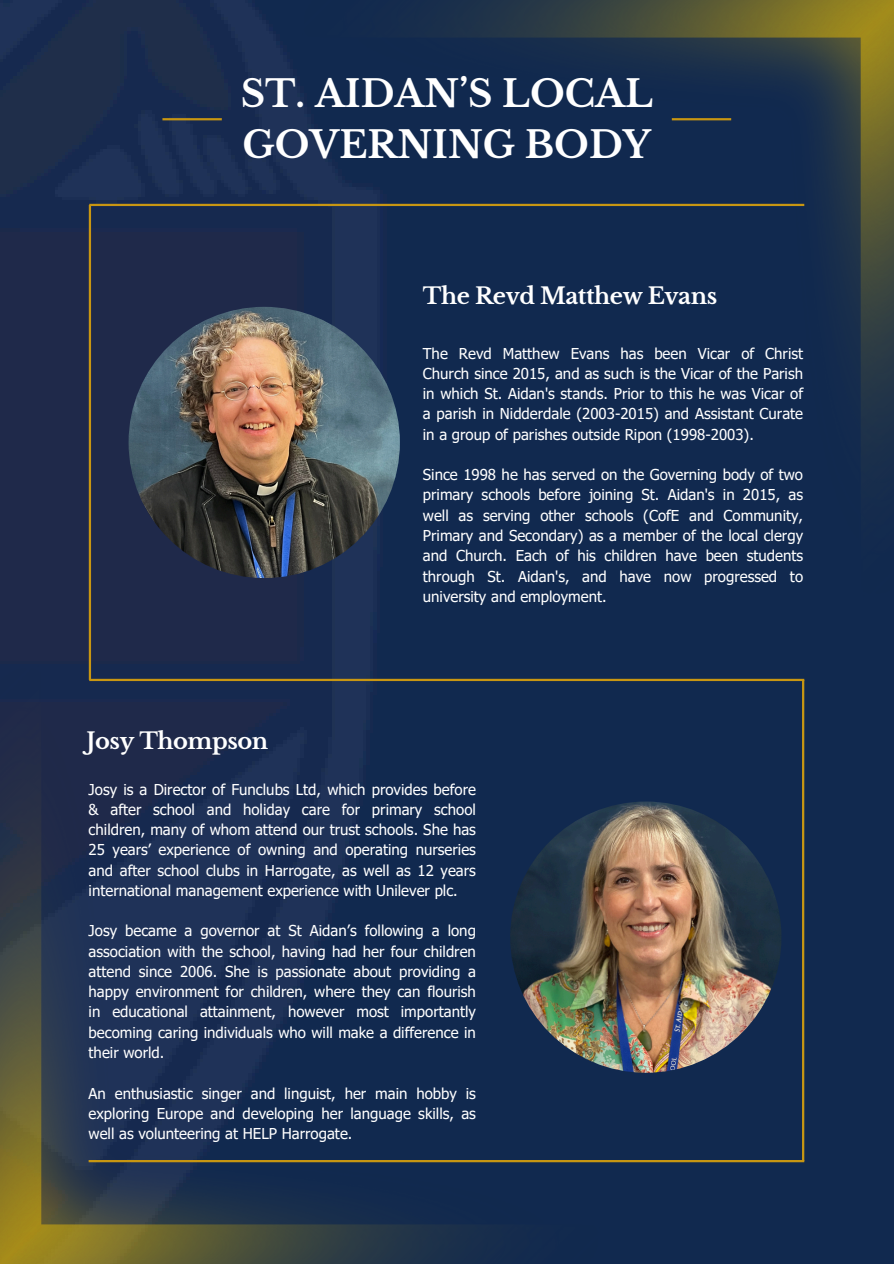
<style>
.page{position:relative;width:894px;height:1264px;background:#fff}
.page>*{position:absolute;margin:0;border:0;box-sizing:border-box;transform-origin:0 0}
.t1{font:700 36.9px/50.7px "Libre Baskerville";color:#fff}
.t2{font:700 22.5px "Libre Baskerville";letter-spacing:-.02em;color:#fff}
.t3{font:15px/20.2px "Tahoma";color:#fff;text-align:justify}
</style>
<div class="page">
<img style="left:0;top:0;width:893px;height:1263px">
<hr style="left:89px;top:678px;width:715px;height:3px;background:#c89612">
<hr style="left:89px;top:204px;width:715px;height:2px;background:#c89612">
<hr style="left:89px;top:1159px;width:715px;height:3px;background:#c89612">
<hr style="left:89px;top:205px;width:2px;height:475px;background:#c89612">
<hr style="left:801px;top:680px;width:3px;height:481px;background:#c89612">
<img style="left:128px;top:307px;width:272px;height:271px;border-radius:50%">
<hr style="left:162px;top:118px;width:60px;height:2px;background:#c89612">
<img style="left:510px;top:801px;width:271px;height:271px;border-radius:50%">
<img style="left:0;top:620px;width:645px;height:643px">
<img style="left:256px;top:0;width:637px;height:641px">
<p class="t1" style="left:241px;top:69px;width:413px">ST. AIDAN’S LOCAL<br>GOVERNING BODY</p>
<p class="t2" style="left:423px;top:282px;width:296px">The Revd Matthew Evans</p>
<p class="t2" style="left:86px;top:727px;width:183px">Josy Thompson</p>
<h2 class="t3" style="left:423px;top:342px;width:381px">The Revd Matthew Evans has been Vicar of Christ Church since 2015, and as such is the Vicar of the Parish in which St. Aidan's stands. Prior to this he was Vicar of a parish in Nidderdale (2003-2015) and Assistant Curate in a group of parishes outside Ripon (1998-2003).</h2>
<h1 class="t3" style="left:423px;top:464px;width:381px">Since 1998 he has served on the Governing body of two primary schools before joining St. Aidan's in 2015, as well as serving other schools (CofE and Community, Primary and Secondary) as a member of the local clergy and Church. Each of his children have been students through St. Aidan's, and have now progressed to university and employment.</h1>
<p class="t3" style="left:89px;top:778px;width:389px">Josy is a Director of Funclubs Ltd, which provides before &amp; after school and holiday care for primary school children, many of whom attend our trust schools. She has 25 years’ experience of owning and operating nurseries and after school clubs in Harrogate, as well as 12 years international management experience with Unilever plc.</p>
<p class="t3" style="left:89px;top:920px;width:389px">Josy became a governor at St Aidan’s following a long association with the school, having had her four children attend since 2006. She is passionate about providing a happy environment for children, where they can flourish in educational attainment, however most importantly becoming caring individuals who will make a difference in their world.</p>
<p class="t3" style="left:89px;top:1082px;width:389px">An enthusiastic singer and linguist, her main hobby is exploring Europe and developing her language skills, as well as volunteering at HELP Harrogate.</p>
</div>
